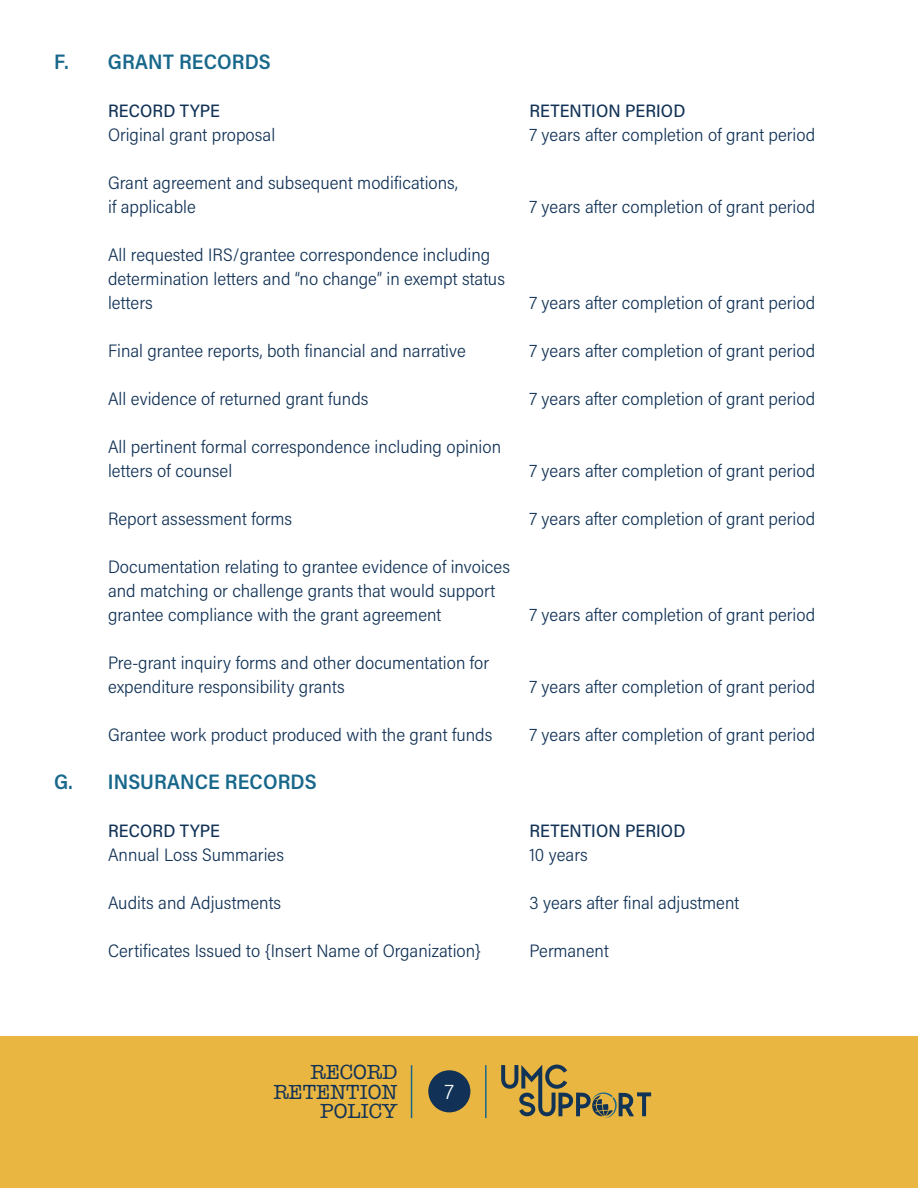
<style>
.page{position:relative;width:918px;height:1188px;background:#fff}
.page>*{position:absolute;margin:0;border:0;box-sizing:border-box;transform-origin:0 0}
.t1{font:600 21px "Acumin Pro Semi Cond";letter-spacing:.005em;color:#18688c}
.t2{font:21px/19.5px "American Typewriter";color:#113256;text-align:right}
.t3{font:300 21px "Acumin Pro Semi Cond";color:#fff}
.t4{font:300 18px "Acumin Pro Semi Cond";color:#113256}
.t5{font:500 18px "Acumin Pro Semi Cond";letter-spacing:.005em;color:#113256}
</style>
<div class="page">
<div style="left:0;top:1037px;width:918px;height:151px;background:#e9b642"></div>
<div style="left:428px;top:1070px;width:42px;height:42px;background:#113256;border-radius:50%"></div>
<svg style="left:501px;top:1065px;width:150px;height:53px"></svg>
<hr style="left:411px;top:1065px;width:1px;height:53px;background:#18688c">
<hr style="left:485px;top:1065px;width:2px;height:53px;background:#18688c">
<p class="t1" style="left:54px;top:47px;width:218px">F. GRANT RECORDS</p>
<p class="t5" style="left:108px;top:99px;width:113px">RECORD TYPE</p>
<p class="t5" style="left:530px;top:99px;width:157px">RETENTION PERIOD</p>
<p class="t4" style="left:108px;top:123px;width:169px">Original grant proposal</p>
<p class="t4" style="left:530px;top:123px;width:287px">7 years after completion of grant period</p>
<p class="t4" style="left:108px;top:171px;width:351px">Grant agreement and subsequent modifications,</p>
<p class="t4" style="left:108px;top:195px;width:89px">if applicable</p>
<p class="t4" style="left:530px;top:195px;width:287px">7 years after completion of grant period</p>
<p class="t4" style="left:108px;top:243px;width:384px">All requested IRS/grantee correspondence including</p>
<p class="t4" style="left:108px;top:267px;width:398px">determination letters and “no change” in exempt status</p>
<p class="t4" style="left:108px;top:291px;width:46px">letters</p>
<p class="t4" style="left:530px;top:291px;width:287px">7 years after completion of grant period</p>
<p class="t4" style="left:108px;top:339px;width:359px">Final grantee reports, both financial and narrative</p>
<p class="t4" style="left:530px;top:339px;width:287px">7 years after completion of grant period</p>
<p class="t4" style="left:108px;top:387px;width:262px">All evidence of returned grant funds</p>
<p class="t4" style="left:530px;top:387px;width:287px">7 years after completion of grant period</p>
<p class="t4" style="left:108px;top:435px;width:395px">All pertinent formal correspondence including opinion</p>
<p class="t4" style="left:108px;top:459px;width:126px">letters of counsel</p>
<p class="t4" style="left:530px;top:459px;width:287px">7 years after completion of grant period</p>
<p class="t4" style="left:108px;top:507px;width:186px">Report assessment forms</p>
<p class="t4" style="left:530px;top:507px;width:287px">7 years after completion of grant period</p>
<p class="t4" style="left:108px;top:555px;width:404px">Documentation relating to grantee evidence of invoices</p>
<p class="t4" style="left:108px;top:579px;width:389px">and matching or challenge grants that would support</p>
<p class="t4" style="left:108px;top:603px;width:335px">grantee compliance with the grant agreement</p>
<p class="t4" style="left:530px;top:603px;width:287px">7 years after completion of grant period</p>
<p class="t4" style="left:108px;top:651px;width:383px">Pre-grant inquiry forms and other documentation for</p>
<p class="t4" style="left:108px;top:675px;width:238px">expenditure responsibility grants</p>
<p class="t4" style="left:530px;top:675px;width:287px">7 years after completion of grant period</p>
<p class="t4" style="left:108px;top:723px;width:386px">Grantee work product produced with the grant funds</p>
<p class="t4" style="left:530px;top:723px;width:287px">7 years after completion of grant period</p>
<p class="t1" style="left:54px;top:767px;width:264px">G. INSURANCE RECORDS</p>
<p class="t5" style="left:108px;top:819px;width:113px">RECORD TYPE</p>
<p class="t5" style="left:530px;top:819px;width:157px">RETENTION PERIOD</p>
<p class="t4" style="left:108px;top:843px;width:178px">Annual Loss Summaries</p>
<p class="t4" style="left:530px;top:843px;width:60px">10 years</p>
<p class="t4" style="left:108px;top:891px;width:175px">Audits and Adjustments</p>
<p class="t4" style="left:530px;top:891px;width:211px">3 years after final adjustment</p>
<p class="t4" style="left:108px;top:939px;width:375px">Certificates Issued to {Insert Name of Organization}</p>
<p class="t4" style="left:530px;top:939px;width:81px">Permanent</p>
<p class="t2" style="left:273px;top:1062px;width:126px">RECORD<br>RETENTION<br>POLICY</p>
<p class="t3" style="left:445px;top:1077px;width:10px">7</p>
</div>
